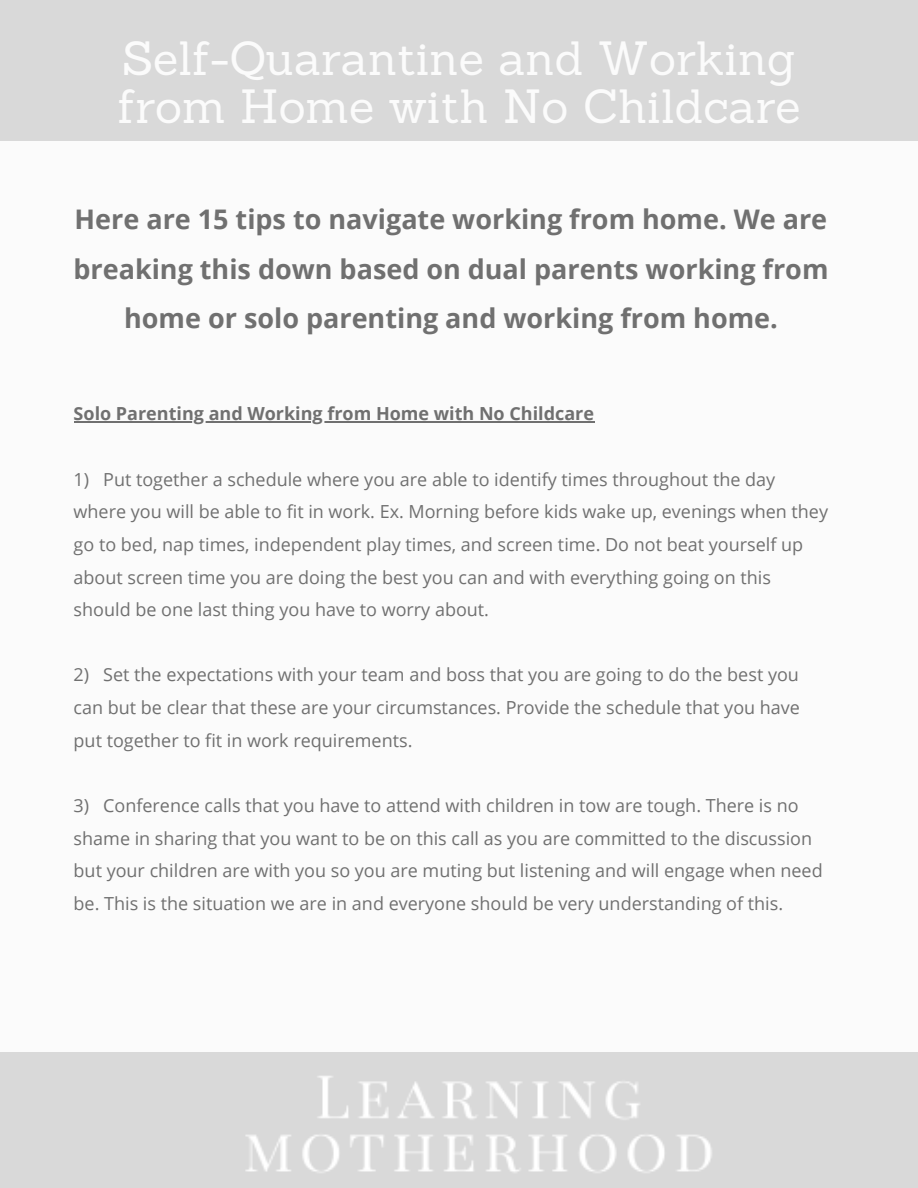
<style>
.page{position:relative;width:918px;height:1188px;background:#fbfbfb}
.page>*{position:absolute;margin:0;border:0;box-sizing:border-box;transform-origin:0 0}
.t1{font:46.8px/48.3px "Sanchez";color:#fbfbfb}
.t2{font:700 27px/49.5px "Open Sans";color:#707070;text-align:center}
.t3{font:18px/32.7px "Open Sans";color:#707070}
.t4{font:700 18px "Open Sans";color:#707070}
</style>
<div class="page">
<hr style="left:74px;top:422px;width:520px;height:1px;background:#707070">
<img style="left:0;top:1053px;width:918px;height:135px">
<div style="left:0;top:0;width:918px;height:140px;background:#d9d9d9"></div>
<h1 class="t1" style="left:117px;top:34px;width:685px">Self-Quarantine and Working from Home with No Childcare</h1>
<h2 class="t2" style="left:73px;top:194px;width:757px">Here are 15 tips to navigate working from home. We are breaking this down based on dual parents working from home or solo parenting and working from home.</h2>
<p class="t4" style="left:74px;top:401px;width:522px">Solo Parenting and Working from Home with No Childcare</p>
<p class="t3" style="left:74px;top:462px;width:756px">1) Put together a schedule where you are able to identify times throughout the day where you will be able to fit in work. Ex. Morning before kids wake up, evenings when they go to bed, nap times, independent play times, and screen time. Do not beat yourself up about screen time you are doing the best you can and with everything going on this should be one last thing you have to worry about.</p>
<p class="t3" style="left:74px;top:658px;width:728px;text-align:justify">2) Set the expectations with your team and boss that you are going to do the best you can but be clear that these are your circumstances. Provide the schedule that you have put together to fit in work requirements.</p>
<p class="t3" style="left:74px;top:789px;width:751px">3) Conference calls that you have to attend with children in tow are tough. There is no shame in sharing that you want to be on this call as you are committed to the discussion but your children are with you so you are muting but listening and will engage when need be. This is the situation we are in and everyone should be very understanding of this.</p>
</div>
